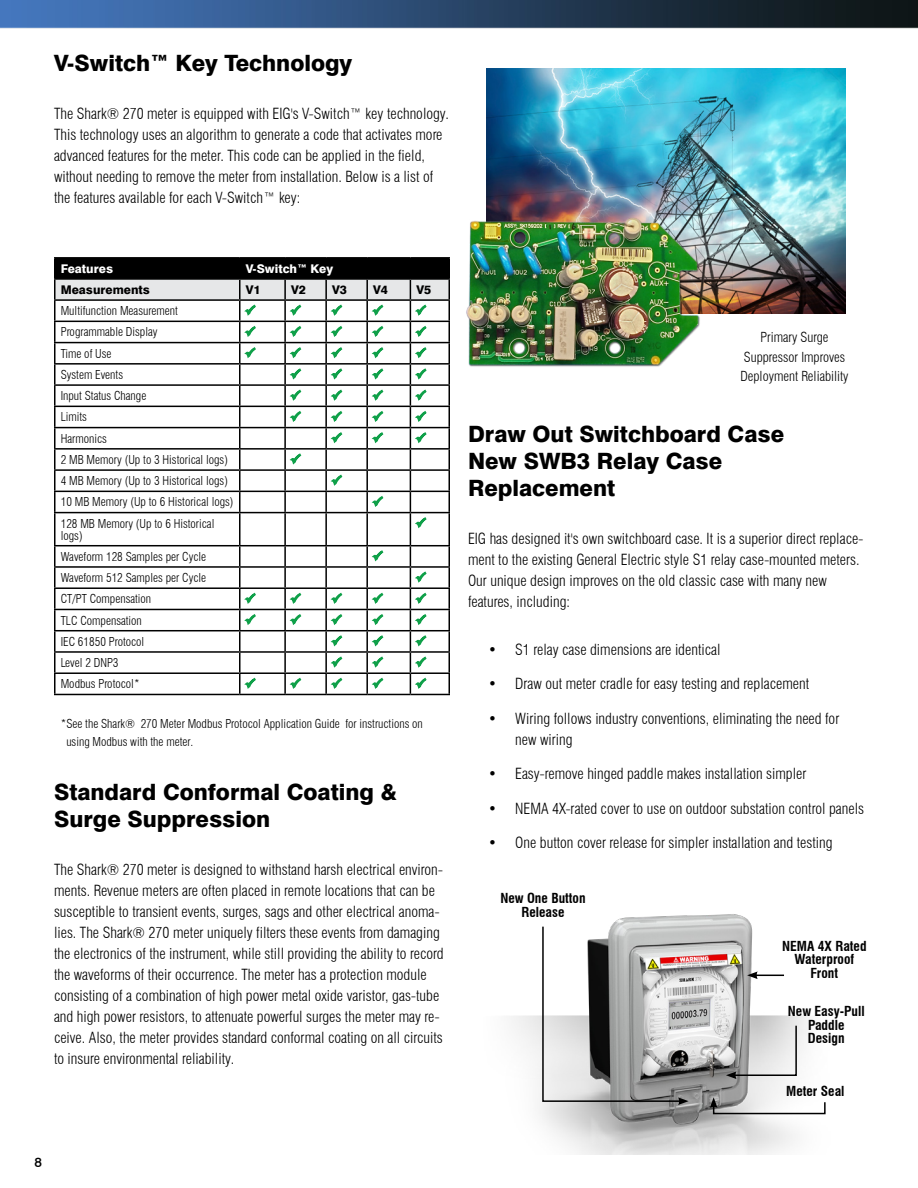
<style>
.page{position:relative;width:918px;height:1188px;background:#fff}
.page>*{position:absolute;margin:0;border:0;box-sizing:border-box;transform-origin:0 0}
.t1{font:800 22.5px/27px "Swiss 721 BT";color:#000}
.t2{font:300 condensed 15px/21px "Swiss 721 BT";color:#000}
.t3{font:700 condensed 13.5px/13.5px "Swiss 721 BT";color:#000;text-align:center}
.t4{font:300 condensed 13.5px/19.5px "Swiss 721 BT";color:#000;text-align:center}
.t5{font:500 13.5px "Swiss 721 BT";color:#000}
.t6{font:300 condensed 12px/21.3px "Swiss 721 BT";color:#000}
.t7{font:800 12px "Swiss 721 BT";color:#000}
.t8{font:800 12px "Swiss 721 BT";color:#fff}
</style>
<div class="page">
<img style="left:0;top:0;width:918px;height:1155px">
<svg style="left:54px;top:258px;width:396px;height:273px"></svg>
<svg style="left:239px;top:568px;width:18px;height:60px"></svg>
<svg style="left:284px;top:568px;width:19px;height:60px"></svg>
<svg style="left:325px;top:568px;width:19px;height:60px"></svg>
<svg style="left:366px;top:549px;width:19px;height:79px"></svg>
<svg style="left:239px;top:653px;width:18px;height:39px"></svg>
<svg style="left:284px;top:653px;width:19px;height:39px"></svg>
<svg style="left:325px;top:634px;width:19px;height:58px"></svg>
<svg style="left:366px;top:634px;width:19px;height:58px"></svg>
<svg style="left:410px;top:546px;width:18px;height:148px"></svg>
<h1 class="t1" style="left:54px;top:49px;width:300px">V-Switch™ Key Technology</h1>
<p class="t2" style="left:54px;top:103px;width:397px">The Shark® 270 meter is equipped with EIG's V-Switch™ key technology.<br>This technology uses an algorithm to generate a code that activates more advanced features for the meter. This code can be applied in the field, without needing to remove the meter from installation. Below is a list of the features available for each V-Switch™ key:</p>
<p class="t8" style="left:61px;top:261px;width:54px">Features</p>
<p class="t8" style="left:246px;top:261px;width:89px">V-Switch™ Key</p>
<p class="t7" style="left:61px;top:283px;width:91px">Measurements</p>
<p class="t7" style="left:246px;top:283px;width:16px">V1</p>
<p class="t7" style="left:291px;top:283px;width:16px">V2</p>
<p class="t7" style="left:332px;top:283px;width:16px">V3</p>
<p class="t7" style="left:373px;top:283px;width:16px">V4</p>
<p class="t7" style="left:416px;top:283px;width:16px">V5</p>
<p class="t6" style="left:61px;top:300px;width:174px">Multifunction Measurement<br>Programmable Display<br>Time of Use<br>System Events<br>Input Status Change<br>Limits<br>Harmonics<br>2 MB Memory (Up to 3 Historical logs)<br>4 MB Memory (Up to 3 Historical logs)<br>10 MB Memory (Up to 6 Historical logs)<br>128 MB Memory (Up to 6 Historical</p>
<p class="t6" style="left:61px;top:525px;width:147px">logs)<br>Waveform 128 Samples per Cycle<br>Waveform 512 Samples per Cycle<br>CT/PT Compensation<br>TLC Compensation<br>IEC 61850 Protocol<br>Level 2 DNP3<br>Modbus Protocol*</p>
<p class="t6" style="left:66px;top:714px;width:358px;line-height:18px;text-indent:-6px">*See the Shark® 270 Meter Modbus Protocol Application Guide for instructions on using Modbus with the meter.</p>
<h1 class="t1" style="left:54px;top:778px;width:344px">Standard Conformal Coating &amp;<br>Surge Suppression</h1>
<p class="t2" style="left:54px;top:859px;width:391px">The Shark® 270 meter is designed to withstand harsh electrical environ&shy;ments. Revenue meters are often placed in remote locations that can be susceptible to transient events, surges, sags and other electrical anoma&shy;lies. The Shark® 270 meter uniquely filters these events from damaging the electronics of the instrument, while still providing the ability to record the waveforms of their occurrence. The meter has a protection module consisting of a combination of high power metal oxide varistor, gas-tube and high power resistors, to attenuate powerful surges the meter may re&shy;ceive. Also, the meter provides standard conformal coating on all circuits to insure environmental reliability.</p>
<p class="t4" style="left:740px;top:328px;width:110px">Primary Surge<br>Suppressor Improves<br>Deployment Reliability</p>
<h1 class="t1" style="left:468px;top:420px;width:318px">Draw Out Switchboard Case<br>New SWB3 Relay Case<br>Replacement</h1>
<p class="t2" style="left:468px;top:528px;width:397px">EIG has designed it's own switchboard case. It is a superior direct replace&shy;ment to the existing General Electric style S1 relay case-mounted meters.<br>Our unique design improves on the old classic case with many new features, including:</p>
<p class="t2" style="left:488px;top:639px;width:234px">• S1 relay case dimensions are identical</p>
<p class="t2" style="left:488px;top:673px;width:322px">• Draw out meter cradle for easy testing and replacement</p>
<p class="t2" style="left:515px;top:708px;width:326px;text-indent:-27px">• Wiring follows industry conventions, eliminating the need for new wiring</p>
<p class="t2" style="left:488px;top:763px;width:320px">• Easy-remove hinged paddle makes installation simpler</p>
<p class="t2" style="left:488px;top:798px;width:377px">• NEMA 4X-rated cover to use on outdoor substation control panels</p>
<p class="t2" style="left:488px;top:832px;width:346px">• One button cover release for simpler installation and testing</p>
<p class="t3" style="left:500px;top:892px;width:87px">New One Button<br>Release</p>
<p class="t3" style="left:782px;top:939px;width:86px">NEMA 4X Rated<br>Waterproof<br>Front</p>
<p class="t3" style="left:788px;top:1005px;width:78px">New Easy-Pull<br>Paddle<br>Design</p>
<p class="t3" style="left:786px;top:1085px;width:60px">Meter Seal</p>
<p class="t5" style="left:35px;top:1154px;width:9px">8</p>
</div>
